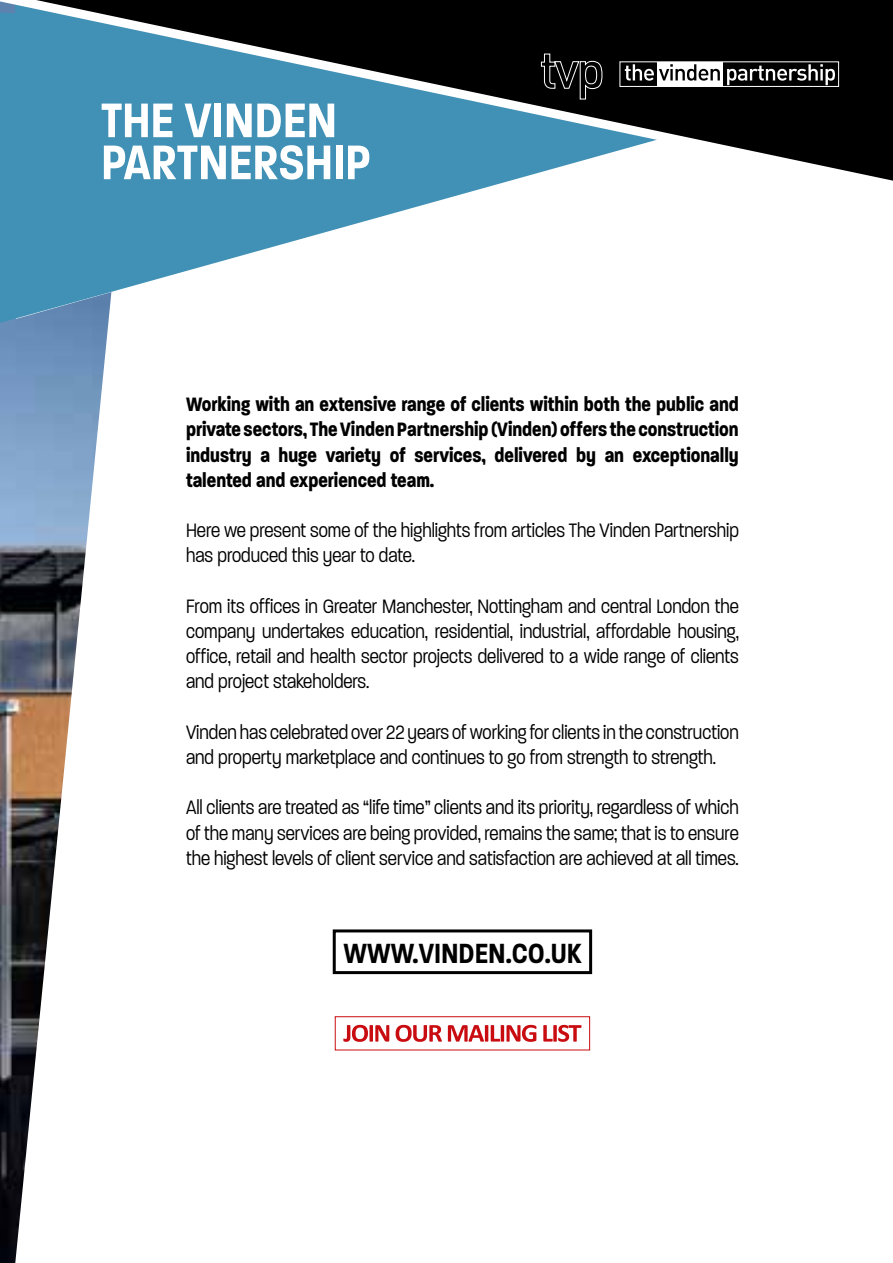
<style>
.page{position:relative;width:893px;height:1263px;background:#fff}
.page>*{position:absolute;margin:0;border:0;box-sizing:border-box;transform-origin:0 0}
.t1{font:600 52.5px/42px "Paralucent Cond";color:#fff}
.t2{font:600 30px "Paralucent Cond";color:#000}
.t3{font:300 21px/25.2px "Paralucent Cond";color:#000}
.t4{font:700 21px/25.2px "Paralucent Cond";color:#000;text-align:justify}
</style>
<div class="page">
<img style="left:0;top:323px;width:109px;height:940px">
<svg style="left:0;top:190px;width:477px;height:133px"></svg>
<div style="left:0;top:1px;width:509px;height:189px;background:#4191b6"></div>
<svg style="left:36px;top:0;width:857px;height:181px;background:#355767"></svg>
<div style="left:333px;top:929px;width:259px;height:45px;border:3px solid #000"></div>
<div style="left:335px;top:1016px;width:255px;height:34px;border:1px solid #c90c0f"></div>
<svg style="left:343px;top:1025px;width:238px;height:17px"></svg>
<svg style="left:541px;top:53px;width:62px;height:47px;background:#212121"></svg>
<div style="left:657px;top:62px;width:66px;height:25px;background:#fff"></div>
<div style="left:619px;top:61px;width:220px;height:26px;border:1px solid #fff"></div>
<svg style="left:625px;top:64px;width:95px;height:17px"></svg>
<svg style="left:727px;top:64px;width:108px;height:21px"></svg>
<h1 class="t1" style="left:101px;top:100px;width:272px">THE VINDEN<br>PARTNERSHIP</h1>
<p class="t4" style="left:186px;top:392px;width:554px">Working with an extensive range of clients within both the public and private sectors, The Vinden Partnership (Vinden) offers the construction industry a huge variety of services, delivered by an exceptionally talented and experienced team.</p>
<p class="t3" style="left:186px;top:518px;width:554px">Here we present some of the highlights from articles The Vinden Partnership has produced this year to date.</p>
<p class="t3" style="left:186px;top:593px;width:554px;text-align:justify">From its offices in Greater Manchester, Nottingham and central London the company undertakes education, residential, industrial, affordable housing, office, retail and health sector projects delivered to a wide range of clients and project stakeholders.</p>
<p class="t3" style="left:186px;top:719px;width:554px">Vinden has celebrated over 22 years of working for clients in the construction and property marketplace and continues to go from strength to strength.</p>
<p class="t3" style="left:186px;top:795px;width:554px;text-align:justify">All clients are treated as “life time” clients and its priority, regardless of which of the many services are being provided, remains the same; that is to ensure the highest levels of client service and satisfaction are achieved at all times.</p>
<h2 class="t2" style="left:344px;top:935px;width:239px">WWW.VINDEN.CO.UK</h2>
</div>
